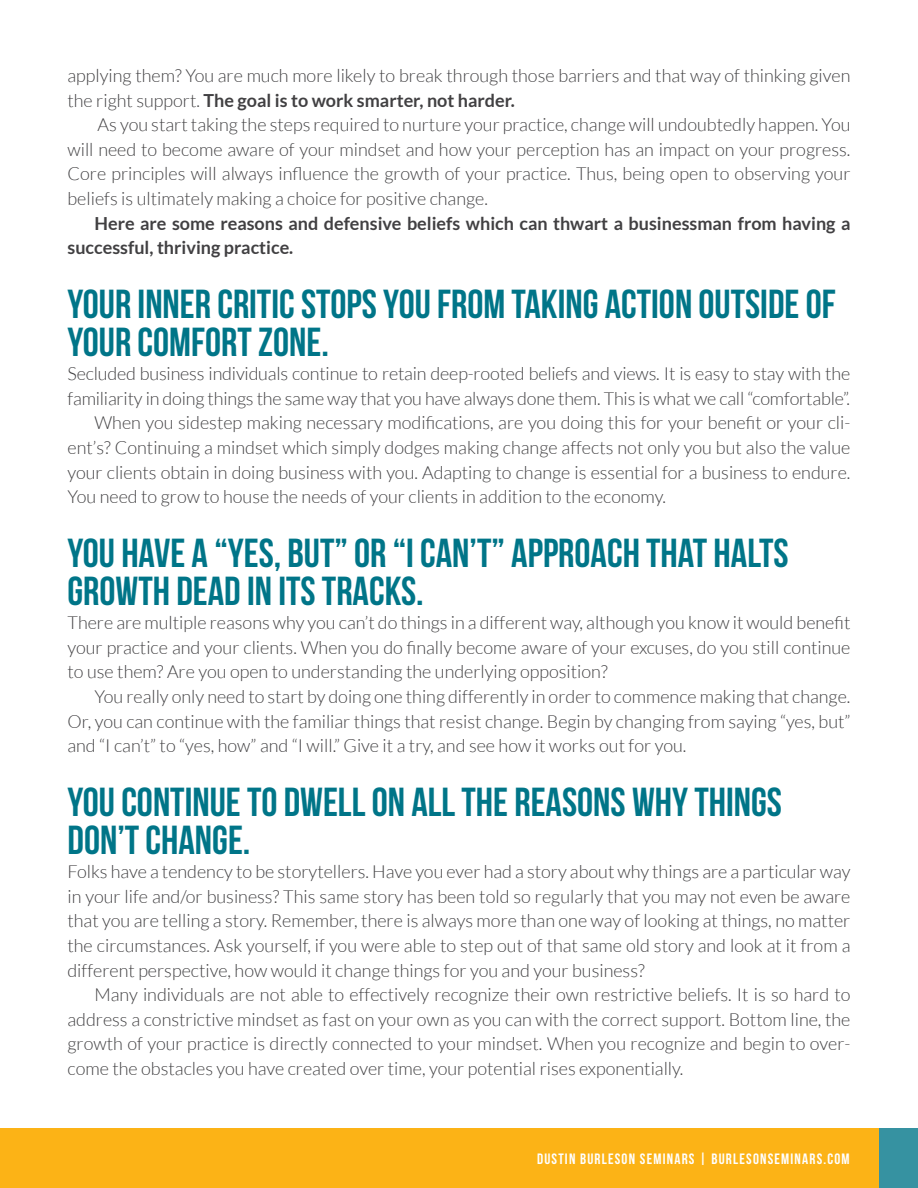
<style>
.page{position:relative;width:918px;height:1188px;background:#fff}
.page>*{position:absolute;margin:0;border:0;box-sizing:border-box;transform-origin:0 0}
.t1{font:700 40.5px/37.2px "Bebas Neue";color:#007588}
.t2{font:300 18px/24.6px "Lato";color:#414042;text-align:justify}
.t3{font:700 18px/24.6px "Lato";color:#414042}
.t4{font:700 15px "Bebas Neue";letter-spacing:.08em;color:#fff}
.s1{font-weight:700}
</style>
<div class="page">
<div style="left:0;top:1128px;width:918px;height:60px;background:#fcb316"></div>
<div style="left:880px;top:1128px;width:38px;height:60px;background:#3692a1"></div>
<p class="t2" style="left:68px;top:63px;width:784px">applying them? You are much more likely to break through those barriers and that way of thinking given the right support. <span class="s1">The goal is to work smarter, not harder.</span></p>
<p class="t2" style="left:68px;top:113px;width:785px;text-indent:30px">As you start taking the steps required to nurture your practice, change will undoubtedly happen. You will need to become aware of your mindset and how your perception has an impact on your progress.<br>Core principles will always influence the growth of your practice. Thus, being open to observing your beliefs is ultimately making a choice for positive change.</p>
<p class="t3" style="left:68px;top:211px;width:784px;text-indent:27px">Here are some reasons and defensive beliefs which can thwart a businessman from having a successful, thriving practice.</p>
<h1 class="t1" style="left:68px;top:285px;width:770px">YOUR INNER CRITIC STOPS YOU FROM TAKING ACTION OUTSIDE OF<br>YOUR COMFORT ZONE.</h1>
<p class="t2" style="left:68px;top:362px;width:784px">Secluded business individuals continue to retain deep-rooted beliefs and views. It is easy to stay with the</p>
<p class="t2" style="left:68px;top:386px;width:784px">familiarity in doing things the same way that you have always done them. This is what we call “comfortable”.</p>
<p class="t2" style="left:94px;top:411px;width:757px">When you sidestep making necessary modifications, are you doing this for your benefit or your cli-</p>
<p class="t2" style="left:68px;top:435px;width:784px">ent’s? Continuing a mindset which simply dodges making change affects not only you but also the value</p>
<p class="t2" style="left:68px;top:460px;width:784px">your clients obtain in doing business with you. Adapting to change is essential for a business to endure.</p>
<p class="t2" style="left:68px;top:485px;width:600px">You need to grow to house the needs of your clients in addition to the economy.</p>
<h1 class="t1" style="left:68px;top:534px;width:723px">YOU HAVE A “YES, BUT” OR “I CAN’T” APPROACH THAT HALTS<br>GROWTH DEAD IN ITS TRACKS.</h1>
<p class="t2" style="left:68px;top:611px;width:784px">There are multiple reasons why you can’t do things in a different way, although you know it would benefit your practice and your clients. When you do finally become aware of your excuses, do you still continue to use them? Are you open to understanding the underlying opposition?</p>
<p class="t2" style="left:68px;top:684px;width:785px;text-indent:27px">You really only need to start by doing one thing differently in order to commence making that change.<br>Or, you can continue with the familiar things that resist change. Begin by changing from saying “yes, but” and “I can’t” to “yes, how” and “I will.” Give it a try, and see how it works out for you.</p>
<h1 class="t1" style="left:68px;top:783px;width:716px">YOU CONTINUE TO DWELL ON ALL THE REASONS WHY THINGS<br>DON’T CHANGE.</h1>
<p class="t2" style="left:68px;top:860px;width:785px">Folks have a tendency to be storytellers. Have you ever had a story about why things are a particular way in your life and/or business? This same story has been told so regularly that you may not even be aware that you are telling a story. Remember, there is always more than one way of looking at things, no matter the circumstances. Ask yourself, if you were able to step out of that same old story and look at it from a different perspective, how would it change things for you and your business?</p>
<p class="t2" style="left:68px;top:983px;width:784px;text-indent:27px">Many individuals are not able to effectively recognize their own restrictive beliefs. It is so hard to address a constrictive mindset as fast on your own as you can with the correct support. Bottom line, the growth of your practice is directly connected to your mindset. When you recognize and begin to over&shy;come the obstacles you have created over time, your potential rises exponentially.</p>
<p class="t4" style="left:537px;top:1150px;width:314px">DUSTIN BURLESON SEMINARS | BURLESONSEMINARS.COM</p>
</div>
